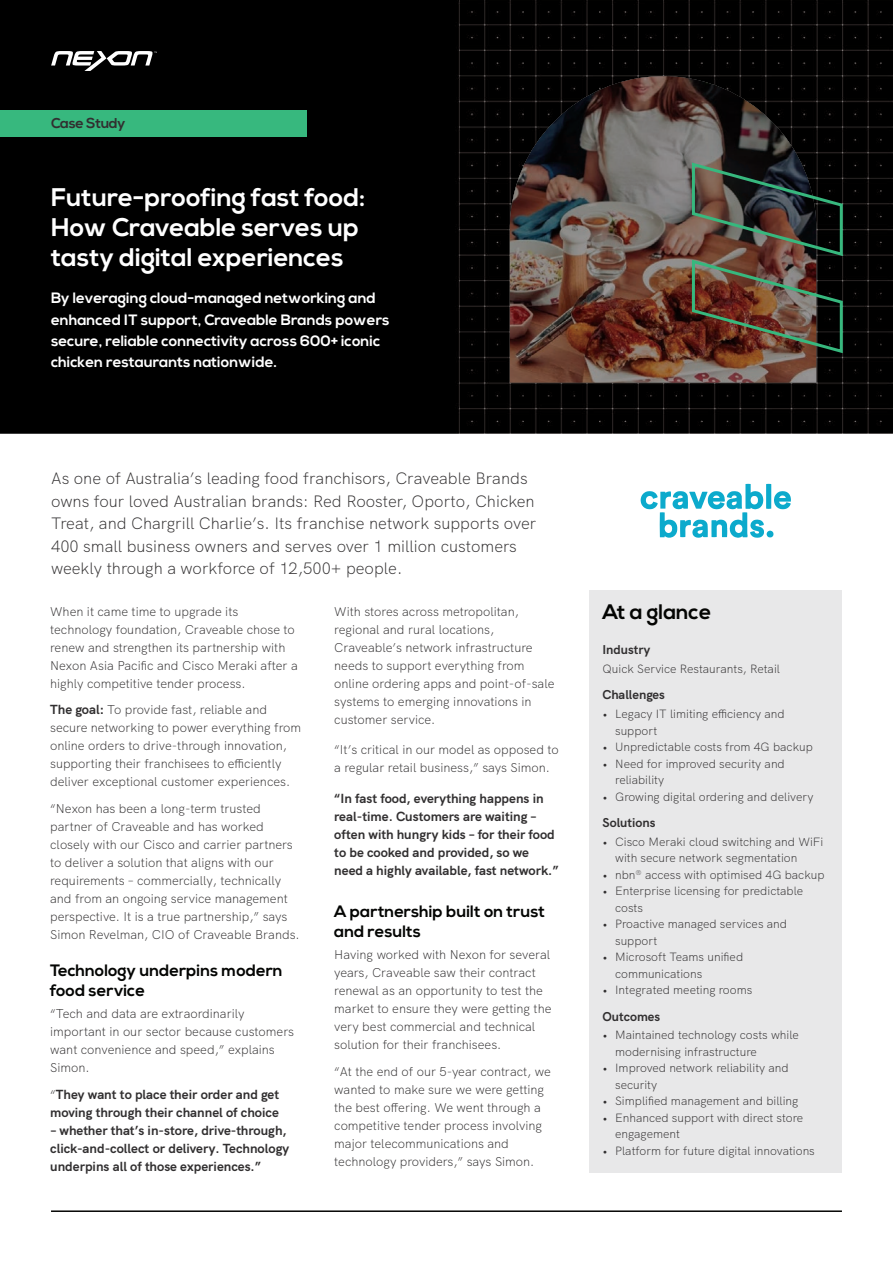
<style>
.page{position:relative;width:893px;height:1263px;background:#fff}
.page>*{position:absolute;margin:0;border:0;box-sizing:border-box;transform-origin:0 0}
.t1{font:700 25.5px/30px "Nexa";color:#fff}
.t2{font:700 21px "Nexa";color:#040503}
.t3{font:300 16.5px/22.5px "HK Grotesk";color:#312f30}
.t4{font:700 16.5px/20.2px "Nexa";color:#040503}
.t5{font:700 15px/21px "Nexa";color:#fff}
.t6{font:700 14.25px "Nexa";letter-spacing:-.02em;color:#312f30}
.t7{font:700 13.2px/18px "HK Grotesk";color:#312f30}
.t8{font:300 12.75px/18px "HK Grotesk";color:#312f30}
.t9{font:700 12.75px "HK Grotesk";color:#312f30}
.t10{font:300 12px/16.5px "HK Grotesk";color:#312f30}
.s1{font-weight:700;font-size:13.2px}
.s2{font-weight:300;font-size:12.75px}
</style>
<div class="page">
<div style="left:0;top:0;width:893px;height:434px;background:#000"></div>
<svg style="left:51px;top:51px;width:106px;height:20px"></svg>
<div style="left:0;top:110px;width:307px;height:26px;background:#37b87e"></div>
<hr style="left:51px;top:1210px;width:791px;height:2px;background:#040503">
<div style="left:590px;top:591px;width:252px;height:582px;background:#e8e8e9"></div>
<svg style="left:641px;top:484px;width:150px;height:54px"></svg>
<img style="left:510px;top:76px;width:306px;height:307px">
<img style="left:690px;top:161px;width:154px;height:194px">
<p class="t6" style="left:51px;top:115px;width:76px">Case Study</p>
<h1 class="t1" style="left:51px;top:184px;width:315px">Future-proofing fast food:<br>How Craveable serves up tasty digital experiences</h1>
<p class="t5" style="left:51px;top:288px;width:340px">By leveraging cloud-managed networking and enhanced IT support, Craveable Brands powers secure, reliable connectivity across 600+ iconic chicken restaurants nationwide.</p>
<p class="t3" style="left:51px;top:466px;width:487px">As one of Australia’s leading food franchisors, Craveable Brands owns four loved Australian brands: Red Rooster, Oporto, Chicken Treat, and Chargrill Charlie’s. Its franchise network supports over 400 small business owners and serves over 1 million customers weekly through a workforce of 12,500+ people.</p>
<p class="t8" style="left:50px;top:601px;width:249px">When it came time to upgrade its technology foundation, Craveable chose to renew and strengthen its partnership with Nexon Asia Pacific and Cisco Meraki after a highly competitive tender process.</p>
<p class="t8" style="left:50px;top:699px;width:252px"><span class="s1">The goal:</span> To provide fast, reliable and secure networking to power everything from online orders to drive-through innovation, supporting their franchisees to efficiently deliver exceptional customer experiences.</p>
<p class="t8" style="left:50px;top:798px;width:251px">“Nexon has been a long-term trusted partner of Craveable and has worked closely with our Cisco and carrier partners to deliver a solution that aligns with our requirements – commercially, technically and from an ongoing service management perspective. It is a true partnership,” says Simon Revelman, CIO of Craveable Brands.</p>
<p class="t4" style="left:50px;top:961px;width:234px">Technology underpins modern food service</p>
<p class="t8" style="left:50px;top:1004px;width:245px">“Tech and data are extraordinarily important in our sector because customers want convenience and speed,” explains<br>Simon.</p>
<p class="t7" style="left:50px;top:1084px;width:231px"><span class="s2">“</span>They want to place their order and get moving through their channel of choice</p>
<p class="t7" style="left:50px;top:1120px;width:240px">– whether that’s in-store, drive-through, click-and-collect or delivery. Technology underpins all of those experiences.”</p>
<p class="t8" style="left:334px;top:601px;width:222px">With stores across metropolitan, regional and rural locations,<br>Craveable’s network infrastructure needs to support everything from online ordering apps and point-of-sale systems to emerging innovations in customer service.</p>
<p class="t8" style="left:334px;top:740px;width:226px">“It’s critical in our model as opposed to a regular retail business,” says Simon.</p>
<p class="t7" style="left:334px;top:788px;width:226px">“In fast food, everything happens in real-time. Customers are waiting – often with hungry kids – for their food to be cooked and provided, so we need a highly available, fast network.”</p>
<p class="t4" style="left:334px;top:901px;width:212px">A partnership built on trust and results</p>
<p class="t8" style="left:334px;top:944px;width:219px">Having worked with Nexon for several years, Craveable saw their contract renewal as an opportunity to test the market to ensure they were getting the very best commercial and technical solution for their franchisees.</p>
<p class="t8" style="left:334px;top:1061px;width:218px">“At the end of our 5-year contract, we wanted to make sure we were getting the best offering. We went through a competitive tender process involving major telecommunications and technology providers,” says Simon.</p>
<h2 class="t2" style="left:602px;top:600px;width:110px">At a glance</h2>
<p class="t9" style="left:602px;top:640px;width:49px">Industry</p>
<p class="t10" style="left:602px;top:659px;width:179px">Quick Service Restaurants, Retail</p>
<p class="t9" style="left:602px;top:685px;width:64px">Challenges</p>
<p class="t10" style="left:615px;top:705px;width:171px;text-indent:-13px">• Legacy IT limiting efficiency and support</p>
<p class="t10" style="left:602px;top:738px;width:212px">• Unpredictable costs from 4G backup</p>
<p class="t10" style="left:615px;top:754px;width:171px;text-indent:-13px">• Need for improved security and reliability</p>
<p class="t10" style="left:602px;top:787px;width:212px">• Growing digital ordering and delivery</p>
<p class="t9" style="left:602px;top:813px;width:55px">Solutions</p>
<p class="t10" style="left:615px;top:832px;width:210px;text-indent:-13px">• Cisco Meraki cloud switching and WiFi with secure network segmentation</p>
<p class="t10" style="left:602px;top:865px;width:224px">• nbn<sup>®</sup> access with optimised 4G backup</p>
<p class="t10" style="left:615px;top:882px;width:190px;text-indent:-13px">• Enterprise licensing for predictable costs</p>
<p class="t10" style="left:615px;top:915px;width:173px;text-indent:-13px">• Proactive managed services and support</p>
<p class="t10" style="left:615px;top:948px;width:130px;text-indent:-13px">• Microsoft Teams unified communications</p>
<p class="t10" style="left:602px;top:981px;width:151px">• Integrated meeting rooms</p>
<p class="t9" style="left:602px;top:1006px;width:59px">Outcomes</p>
<p class="t10" style="left:615px;top:1026px;width:185px;text-indent:-13px">• Maintained technology costs while modernising infrastructure</p>
<p class="t10" style="left:615px;top:1059px;width:175px;text-indent:-13px">• Improved network reliability and security</p>
<p class="t10" style="left:602px;top:1092px;width:197px">• Simplified management and billing</p>
<p class="t10" style="left:615px;top:1108px;width:190px;text-indent:-13px">• Enhanced support with direct store engagement</p>
<p class="t10" style="left:602px;top:1141px;width:214px">• Platform for future digital innovations</p>
</div>
